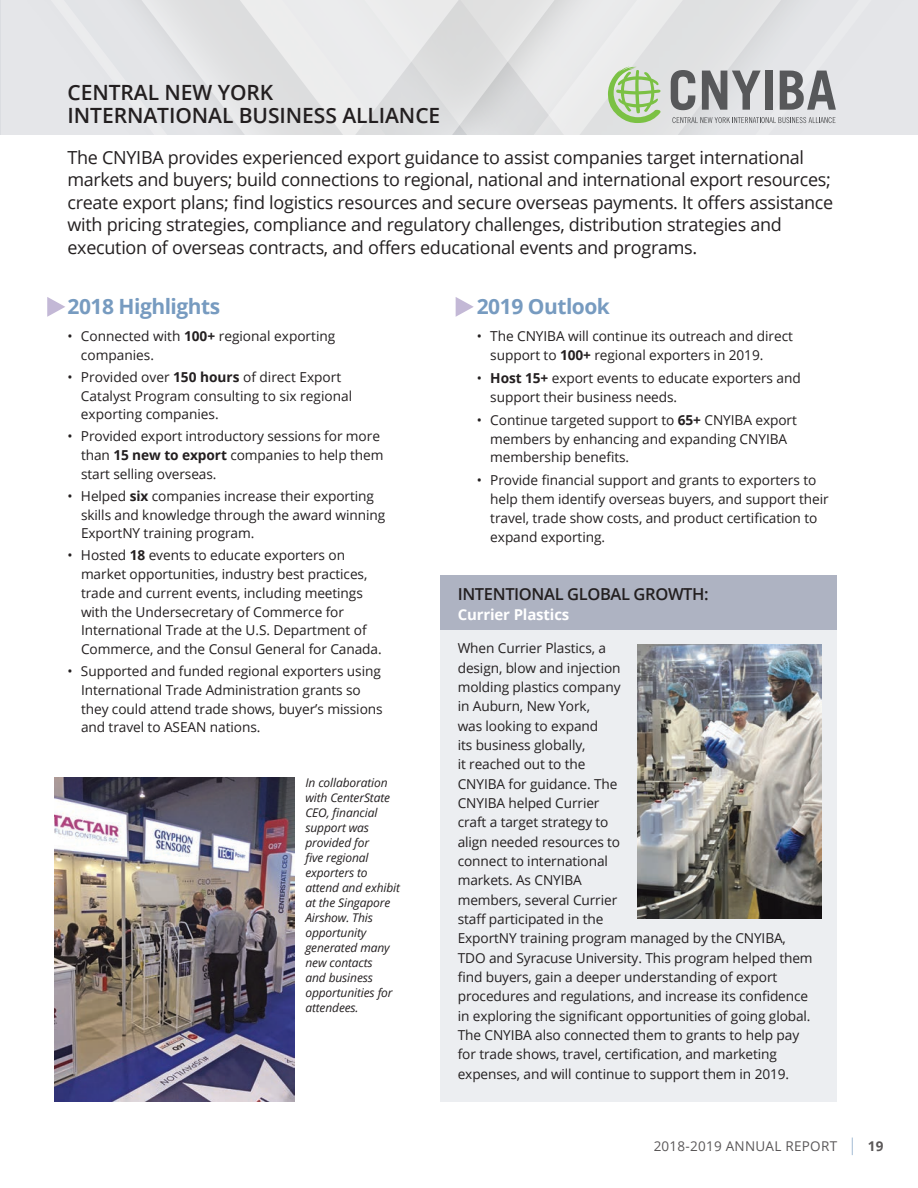
<style>
.page{position:relative;width:918px;height:1188px;background:#fff}
.page>*{position:absolute;margin:0;border:0;box-sizing:border-box;transform-origin:0 0}
.Callout_-_CEO_Eng__T{font:600 21px "Open Sans";letter-spacing:-.005em;color:#231f20}
.Sub-Section_Body{font:700 21px "Open Sans";letter-spacing:-.025em;color:#779bc0}
.Section_Description{font:18px/22.5px "Open Sans";letter-spacing:-.015em;color:#231f20}
.Sub-Section_Body-2{font:600 16.5px "Open Sans";letter-spacing:-.02em;color:#231f20}
.Sub-Section_Body-3{font:700 15px "Open Sans";letter-spacing:-.01em;color:#fff}
.Sub-Section_Body-4{font:13.65px/18.8px "Open Sans";letter-spacing:-.005em;color:#231f20}
.t1{font:13.5px "Open Sans";letter-spacing:.02em;color:#231f20}
.Sub-Section_Body-5{font:italic 12px/15px "Open Sans";letter-spacing:-.01em;color:#231f20}
.s1{font-weight:700}
.s2{font-size:17.55px;color:#779bc0}
</style>
<div class="page">
<div style="left:4px;top:0;width:914px;height:135px;background:#e4e5e8"></div>
<svg style="left:35px;top:0;width:627px;height:135px;background:#e3e4e5"></svg>
<svg style="left:671px;top:70px;width:24px;height:40px"></svg>
<svg style="left:702px;top:71px;width:59px;height:39px;background:#9b9c9f"></svg>
<div style="left:765px;top:71px;width:8px;height:39px;background:#57585a"></div>
<svg style="left:780px;top:71px;width:56px;height:39px;background:#939496"></svg>
<svg style="left:672px;top:117px;width:164px;height:6px"></svg>
<svg style="left:608px;top:67px;width:53px;height:56px;background:#b6d4a0"></svg>
<img style="left:54px;top:778px;width:241px;height:324px">
<div style="left:441px;top:581px;width:396px;height:521px;background:#eceef1"></div>
<div style="left:441px;top:575px;width:396px;height:55px;background:#aeb3c2"></div>
<img style="left:637px;top:645px;width:184px;height:274px">
<svg style="left:47px;top:297px;width:18px;height:20px"></svg>
<svg style="left:456px;top:297px;width:18px;height:20px"></svg>
<p class="Callout_-_CEO_Eng__T" style="left:68px;top:78px;width:207px">CENTRAL NEW YORK</p>
<p class="Callout_-_CEO_Eng__T" style="left:68px;top:101px;width:374px">INTERNATIONAL BUSINESS ALLIANCE</p>
<p class="Section_Description" style="left:68px;top:146px;width:767px">The CNYIBA provides experienced export guidance to assist companies target international markets and buyers; build connections to regional, national and international export resources; create export plans; find logistics resources and secure overseas payments. It offers assistance with pricing strategies, compliance and regulatory challenges, distribution strategies and execution of overseas contracts, and offers educational events and programs.</p>
<p class="Sub-Section_Body" style="left:68px;top:291px;width:154px">2018 Highlights</p>
<p class="Sub-Section_Body-4" style="left:81px;top:327px;width:256px;text-indent:-13px">• Connected with <span class="s1">100+</span> regional exporting companies.</p>
<p class="Sub-Section_Body-4" style="left:81px;top:367px;width:273px;text-indent:-13px">• Provided over <span class="s1">150 hours</span> of direct Export<br>Catalyst Program consulting to six regional exporting companies.</p>
<p class="Sub-Section_Body-4" style="left:81px;top:427px;width:304px;text-indent:-14px">• Provided export introductory sessions for more than <span class="s1">15 new to export</span> companies to help them start selling overseas.</p>
<p class="Sub-Section_Body-4" style="left:81px;top:486px;width:306px;text-indent:-14px">• Helped <span class="s1">six</span> companies increase their exporting skills and knowledge through the award winning<br>ExportNY training program.</p>
<p class="Sub-Section_Body-4" style="left:81px;top:546px;width:302px;text-indent:-14px">• Hosted <span class="s1">18</span> events to educate exporters on market opportunities, industry best practices, trade and current events, including meetings with the Undersecretary of Commerce for International Trade at the U.S. Department of Commerce, and the Consul General for Canada.</p>
<p class="Sub-Section_Body-4" style="left:81px;top:661px;width:303px;text-indent:-14px">• Supported and funded regional exporters using International Trade Administration grants so they could attend trade shows, buyer’s missions and travel to ASEAN nations.</p>
<p class="Sub-Section_Body" style="left:477px;top:291px;width:135px">2019 Outlook</p>
<p class="Sub-Section_Body-4" style="left:490px;top:327px;width:304px;text-indent:-14px">• The CNYIBA will continue its outreach and direct support to <span class="s1">100+</span> regional exporters in 2019.</p>
<p class="Sub-Section_Body-4" style="left:490px;top:368px;width:312px;text-indent:-14px">• <span class="s1">Host 15+</span> export events to educate exporters and support their business needs.</p>
<p class="Sub-Section_Body-4" style="left:490px;top:410px;width:308px;text-indent:-14px">• Continue targeted support to <span class="s1">65+</span> CNYIBA export members by enhancing and expanding CNYIBA membership benefits.</p>
<p class="Sub-Section_Body-4" style="left:490px;top:471px;width:340px;text-indent:-14px">• Provide financial support and grants to exporters to help them identify overseas buyers, and support their travel, trade show costs, and product certification to expand exporting.</p>
<p class="Sub-Section_Body-2" style="left:458px;top:583px;width:253px">INTENTIONAL GLOBAL GROWTH:</p>
<p class="Sub-Section_Body-3" style="left:458px;top:604px;width:113px">Currier Plastics</p>
<p class="Sub-Section_Body-4" style="left:458px;top:638px;width:356px;line-height:19.4px">When Currier Plastics, a<br>design, blow and injection<br>molding plastics company<br>in Auburn, New York,<br>was looking to expand<br>its business globally,<br>it reached out to the<br>CNYIBA for guidance. The<br>CNYIBA helped Currier<br>craft a target strategy to<br>align needed resources to<br>connect to international<br>markets. As CNYIBA<br>members, several Currier<br>staff participated in the<br>ExportNY training program managed by the CNYIBA, TDO and Syracuse University. This program helped them find buyers, gain a deeper understanding of export procedures and regulations, and increase its confidence in exploring the significant opportunities of going global.<br>The CNYIBA also connected them to grants to help pay for trade shows, travel, certification, and marketing expenses, and will continue to support them in 2019.</p>
<p class="Sub-Section_Body-5" style="left:305px;top:775px;width:96px">In collaboration with CenterState<br>CEO, financial support was provided for<br>five regional exporters to attend and exhibit at the Singapore<br>Airshow. This opportunity generated many new contacts<br>and business opportunities for attendees.</p>
<p class="t1" style="left:653px;top:1137px;width:231px">2018-2019 ANNUAL REPORT <span class="s2">|</span> <span class="s1">19</span></p>
</div>
